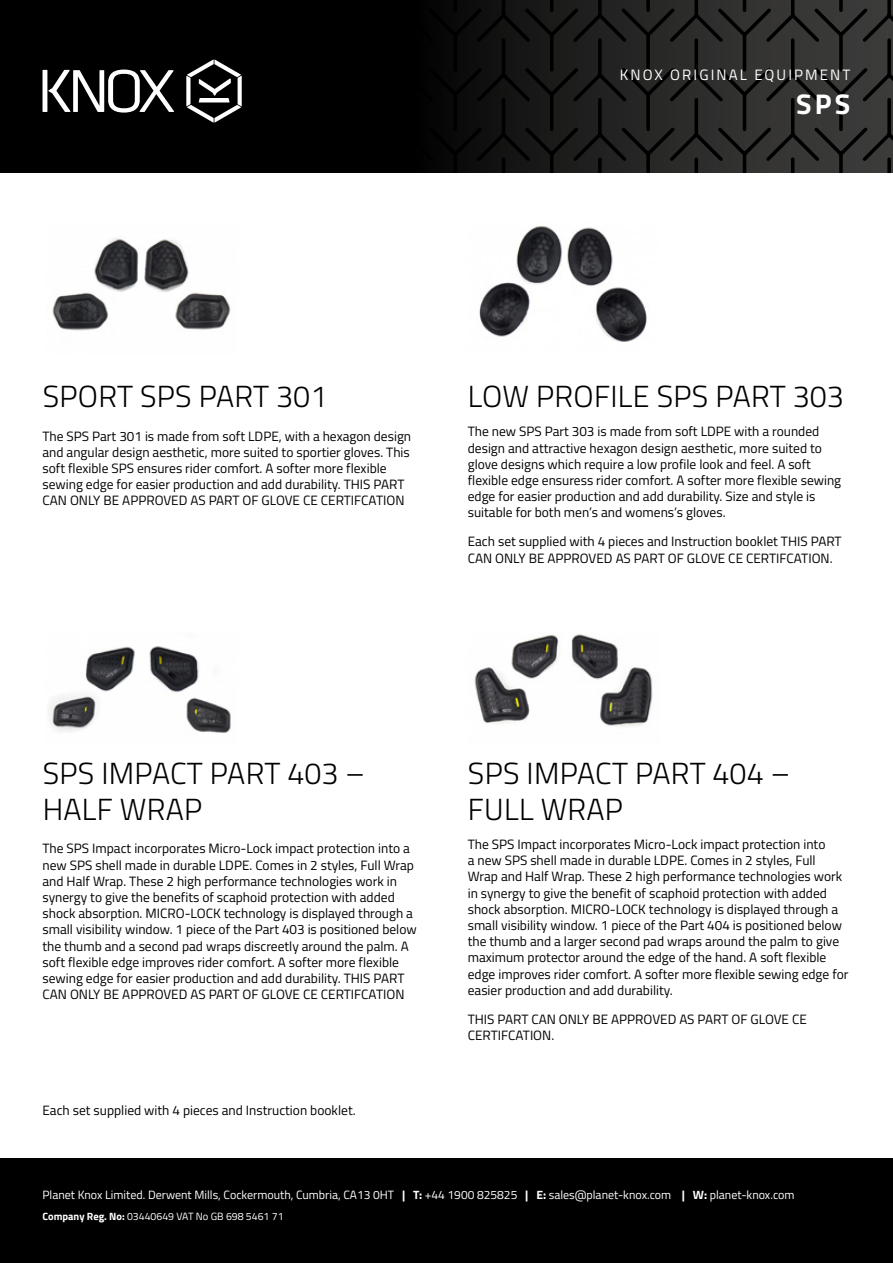
<style>
.page{position:relative;width:893px;height:1263px;background:#fff}
.page>*{position:absolute;margin:0;border:0;box-sizing:border-box;transform-origin:0 0}
.t1{font:300 30.45px/36.6px "Titillium Web";letter-spacing:.01em;color:#000}
.t2{font:700 28.5px "Titillium Web";color:#fff}
.t3{font:15px "Titillium Web";letter-spacing:.14em;color:#fff}
.t4{font:13.5px/16.2px "Titillium Web";color:#000}
.t5{font:12px "Titillium Web";color:#fff}
.t6{font:10.5px "Titillium Web";color:#fff}
.s1{font-weight:700}
</style>
<div class="page">
<div style="left:0;top:0;width:233px;height:173px;background:#000"></div>
<svg style="left:233px;top:0;width:289px;height:173px;background:#030303"></svg>
<svg style="left:522px;top:0;width:289px;height:173px;background:#242423"></svg>
<svg style="left:811px;top:0;width:82px;height:173px;background:#313130"></svg>
<div style="left:0;top:1158px;width:893px;height:105px;background:#000"></div>
<hr style="left:43px;top:70px;width:4px;height:42px;background:#fff">
<svg style="left:48px;top:70px;width:126px;height:43px"></svg>
<svg style="left:186px;top:60px;width:56px;height:63px"></svg>
<img style="left:52px;top:238px;width:179px;height:93px">
<img style="left:479px;top:226px;width:168px;height:116px">
<img style="left:474px;top:634px;width:179px;height:93px">
<img style="left:49px;top:646px;width:182px;height:87px">
<p class="t3" style="left:620px;top:64px;width:232px">KNOX ORIGINAL EQUIPMENT</p>
<h2 class="t2" style="left:796px;top:82px;width:56px">SPS</h2>
<h1 class="t1" style="left:43px;top:377px;width:286px">SPORT SPS PART 301</h1>
<p class="t4" style="left:43px;top:427px;width:370px">The SPS Part 301 is made from soft LDPE, with a hexagon design and angular design aesthetic, more suited to sportier gloves. This soft flexible SPS ensures rider comfort. A softer more flexible sewing edge for easier production and add durability. THIS PART CAN ONLY BE APPROVED AS PART OF GLOVE CE CERTIFCATION</p>
<h1 class="t1" style="left:468px;top:377px;width:378px">LOW PROFILE SPS PART 303</h1>
<p class="t4" style="left:468px;top:423px;width:375px">The new SPS Part 303 is made from soft LDPE with a rounded design and attractive hexagon design aesthetic, more suited to glove designs which require a low profile look and feel. A soft flexible edge ensuress rider comfort. A softer more flexible sewing edge for easier production and add durability. Size and style is suitable for both men’s and womens’s gloves.</p>
<p class="t4" style="left:468px;top:533px;width:375px">Each set supplied with 4 pieces and Instruction booklet THIS PART<br>CAN ONLY BE APPROVED AS PART OF GLOVE CE CERTIFCATION.</p>
<h1 class="t1" style="left:43px;top:753px;width:324px">SPS IMPACT PART 403 –<br>HALF WRAP</h1>
<p class="t4" style="left:43px;top:840px;width:376px">The SPS Impact incorporates Micro-Lock impact protection into a new SPS shell made in durable LDPE. Comes in 2 styles, Full Wrap and Half Wrap. These 2 high performance technologies work in synergy to give the benefits of scaphoid protection with added shock absorption. MICRO-LOCK technology is displayed through a small visibility window. 1 piece of the Part 403 is positioned below the thumb and a second pad wraps discreetly around the palm. A soft flexible edge improves rider comfort. A softer more flexible sewing edge for easier production and add durability. THIS PART CAN ONLY BE APPROVED AS PART OF GLOVE CE CERTIFCATION</p>
<p class="t4" style="left:43px;top:1102px;width:315px">Each set supplied with 4 pieces and Instruction booklet.</p>
<h1 class="t1" style="left:468px;top:753px;width:324px">SPS IMPACT PART 404 –<br>FULL WRAP</h1>
<p class="t4" style="left:468px;top:835px;width:382px">The SPS Impact incorporates Micro-Lock impact protection into<br>a new SPS shell made in durable LDPE. Comes in 2 styles, Full Wrap and Half Wrap. These 2 high performance technologies work in synergy to give the benefit of scaphoid protection with added shock absorption. MICRO-LOCK technology is displayed through a small visibility window. 1 piece of the Part 404 is positioned below the thumb and a larger second pad wraps around the palm to give maximum protector around the edge of the hand. A soft flexible edge improves rider comfort. A softer more flexible sewing edge for easier production and add durability.</p>
<p class="t4" style="left:468px;top:1010px;width:341px">THIS PART CAN ONLY BE APPROVED AS PART OF GLOVE CE<br>CERTIFCATION.</p>
<p class="t5" style="left:43px;top:1186px;width:753px">Planet Knox Limited. Derwent Mills, Cockermouth, Cumbria, CA13 0HT <span class="s1">| T:</span> +44 1900 825825 <span class="s1">| E:</span> sales@planet-knox.com <span class="s1">| W:</span> planet-knox.com</p>
<p class="t6" style="left:43px;top:1209px;width:243px"><span class="s1">Company Reg. No:</span> 03440649 VAT No GB 698 5461 71</p>
</div>
